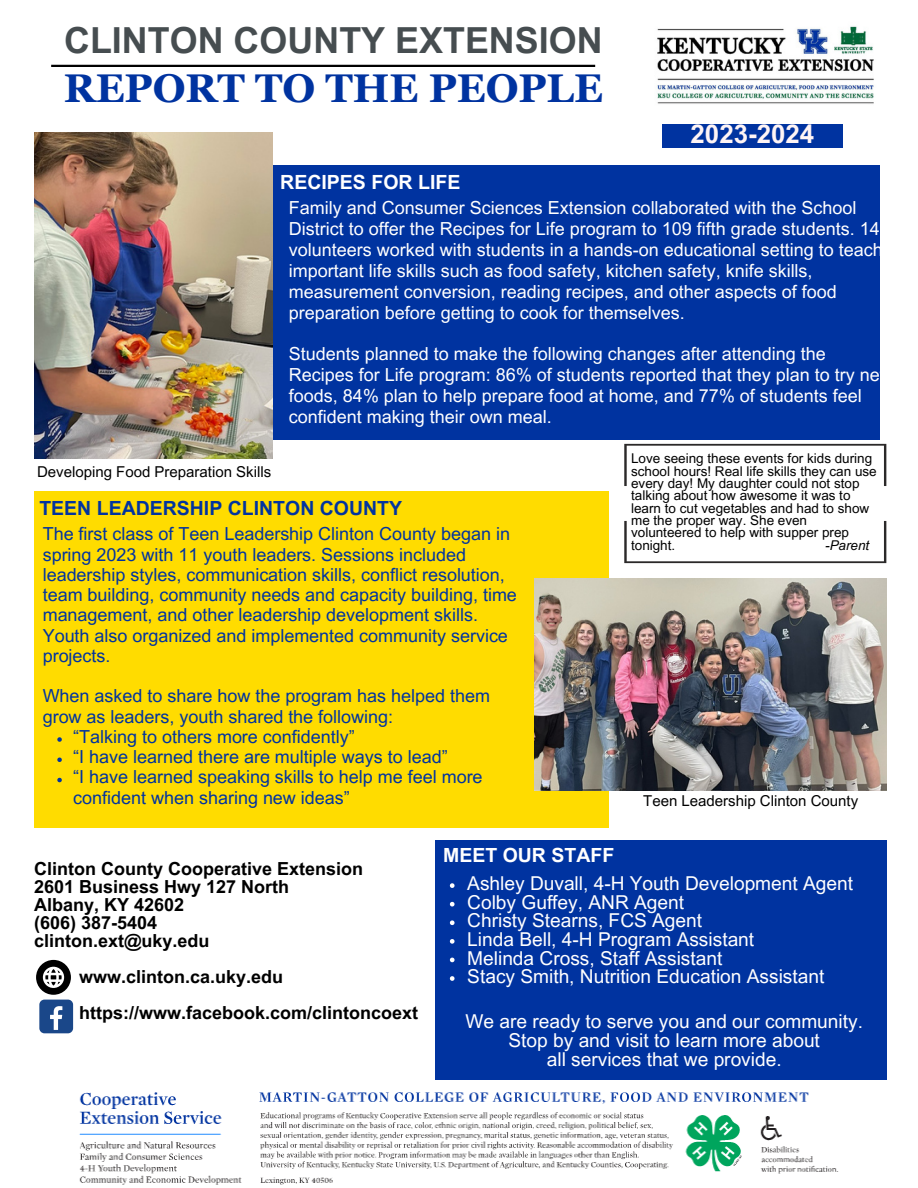
<style>
.page{position:relative;width:918px;height:1188px;background:#fff}
.page>*{position:absolute;margin:0;border:0;box-sizing:border-box;transform-origin:0 0}
.t1{font:700 40.05px "Georgia Pro";color:#0033a0}
.t2{font:700 35.85px "Arial MT Pro";color:#464d50}
.t3{font:700 25.8px "Arial MT Pro";color:#fff5f5}
.t4{font:700 19.5px "Arial MT Pro";color:#0033a0}
.t5{font:700 19.5px "Arial MT Pro";color:#fff}
.t6{font:19.2px/18.6px "Arial MT Pro";color:#fff;text-align:center}
.t7{font:18px/20.9px "Arial MT Pro";color:#fff}
.t8{font:18px/20.2px "Arial MT Pro";color:#0033a0}
.t9{font:700 18px/18px "Arial MT Pro";color:#000}
.t10{font:15px "Arial MT Pro";color:#000}
.t11{font:13.5px/12.3px "Arial MT Pro";color:#000}
.t12{font:italic 13.5px "Arial MT Pro";color:#000}
</style>
<div class="page">
<hr style="left:51px;top:65px;width:544px;height:2px;background:#000">
<div style="left:662px;top:123px;width:181px;height:24px;background:#0033a0"></div>
<div style="left:257px;top:166px;width:623px;height:274px;background:#0033a0"></div>
<div style="left:34px;top:492px;width:574px;height:336px;background:#ffdc00"></div>
<img style="left:34px;top:133px;width:239px;height:326px">
<img style="left:657px;top:26px;width:217px;height:78px">
<div style="left:435px;top:840px;width:451px;height:240px;background:#0033a0"></div>
<svg style="left:624px;top:444px;width:262px;height:42px"></svg>
<svg style="left:624px;top:521px;width:262px;height:42px"></svg>
<img style="left:534px;top:578px;width:352px;height:213px">
<svg style="left:57px;top:737px;width:5px;height:5px"></svg>
<svg style="left:57px;top:758px;width:5px;height:4px"></svg>
<svg style="left:57px;top:778px;width:5px;height:4px"></svg>
<svg style="left:36px;top:960px;width:35px;height:35px"></svg>
<div style="left:39px;top:1000px;width:34px;height:33px;background:#1a4789;border-radius:5px"></div>
<svg style="left:50px;top:1006px;width:12px;height:24px"></svg>
<img style="left:79px;top:1092px;width:760px;height:93px">
<svg style="left:450px;top:883px;width:5px;height:5px"></svg>
<svg style="left:450px;top:902px;width:5px;height:5px"></svg>
<svg style="left:450px;top:920px;width:5px;height:5px"></svg>
<svg style="left:450px;top:939px;width:5px;height:5px"></svg>
<svg style="left:450px;top:958px;width:5px;height:4px"></svg>
<svg style="left:450px;top:976px;width:5px;height:5px"></svg>
<h5 class="t2" style="left:64px;top:27px;width:540px">CLINTON COUNTY EXTENSION</h5>
<h5 class="t1" style="left:64px;top:66px;width:541px">REPORT TO THE PEOPLE</h5>
<p class="t5" style="left:280px;top:175px;width:182px">RECIPES FOR LIFE</p>
<p class="t3" style="left:691px;top:125px;width:125px">2023-2024</p>
<h4 class="t7" style="left:289px;top:200px;width:595px">Family and Consumer Sciences Extension collaborated with the School District to offer the Recipes for Life program to 109 fifth grade students. 14 volunteers worked with students in a hands-on educational setting to teach important life skills such as food safety, kitchen safety, knife skills, measurement conversion, reading recipes, and other aspects of food preparation before getting to cook for themselves.</h4>
<h4 class="t7" style="left:289px;top:346px;width:605px">Students planned to make the following changes after attending the Recipes for Life program: 86% of students reported that they plan to try new foods, 84% plan to help prepare food at home, and 77% of students feel confident making their own meal.</h4>
<h4 class="t11" style="left:631px;top:454px;width:247px">Love seeing these events for kids during school hours! Real life skills they can use every day! My daughter could not stop talking about how awesome it was to learn to cut vegetables and had to show me the proper way. She even volunteered to help with supper prep tonight.</h4>
<p class="t10" style="left:37px;top:467px;width:236px">Developing Food Preparation Skills</p>
<p class="t4" style="left:39px;top:501px;width:364px">TEEN LEADERSHIP CLINTON COUNTY</p>
<p class="t8" style="left:43px;top:526px;width:476px">The first class of Teen Leadership Clinton County began in spring 2023 with 11 youth leaders. Sessions included leadership styles, communication skills, conflict resolution, team building, community needs and capacity building, time management, and other leadership development skills.<br>Youth also organized and implemented community service projects.</p>
<h3 class="t8" style="left:43px;top:688px;width:449px">When asked to share how the program has helped them grow as leaders, youth shared the following:</h3>
<h5 class="t8" style="left:73px;top:729px;width:283px">“Talking to others more confidently”</h5>
<h5 class="t8" style="left:73px;top:749px;width:376px">“I have learned there are multiple ways to lead”</h5>
<p class="t8" style="left:73px;top:769px;width:411px">“I have learned speaking skills to help me feel more confident when sharing new ideas”</p>
<h4 class="t12" style="left:825px;top:540px;width:46px">-Parent</h4>
<h6 class="t10" style="left:643px;top:795px;width:217px">Teen Leadership Clinton County</h6>
<p class="t9" style="left:34px;top:862px;width:331px">Clinton County Cooperative Extension<br>2601 Business Hwy 127 North<br>Albany, KY 42602<br>(606) 387-5404<br>clinton.ext@uky.edu</p>
<h6 class="t9" style="left:79px;top:970px;width:206px">www.clinton.ca.uky.edu</h6>
<h3 class="t9" style="left:79px;top:1006px;width:341px">https://www.facebook.com/clintoncoext</h3>
<p class="t5" style="left:443px;top:847px;width:173px">MEET OUR STAFF</p>
<p class="t6" style="left:467px;top:877px;width:387px">Ashley Duvall, 4-H Youth Development Agent</p>
<h3 class="t6" style="left:467px;top:895px;width:218px">Colby Guffey, ANR Agent</h3>
<p class="t6" style="left:467px;top:914px;width:236px">Christy Stearns, FCS Agent</p>
<p class="t6" style="left:467px;top:932px;width:288px">Linda Bell, 4-H Program Assistant</p>
<p class="t6" style="left:467px;top:951px;width:257px">Melinda Cross, Staff Assistant</p>
<p class="t6" style="left:467px;top:970px;width:359px">Stacy Smith, Nutrition Education Assistant</p>
<p class="t6" style="left:465px;top:1015px;width:399px">We are ready to serve you and our community.<br>Stop by and visit to learn more about<br>all services that we provide.</p>
</div>
